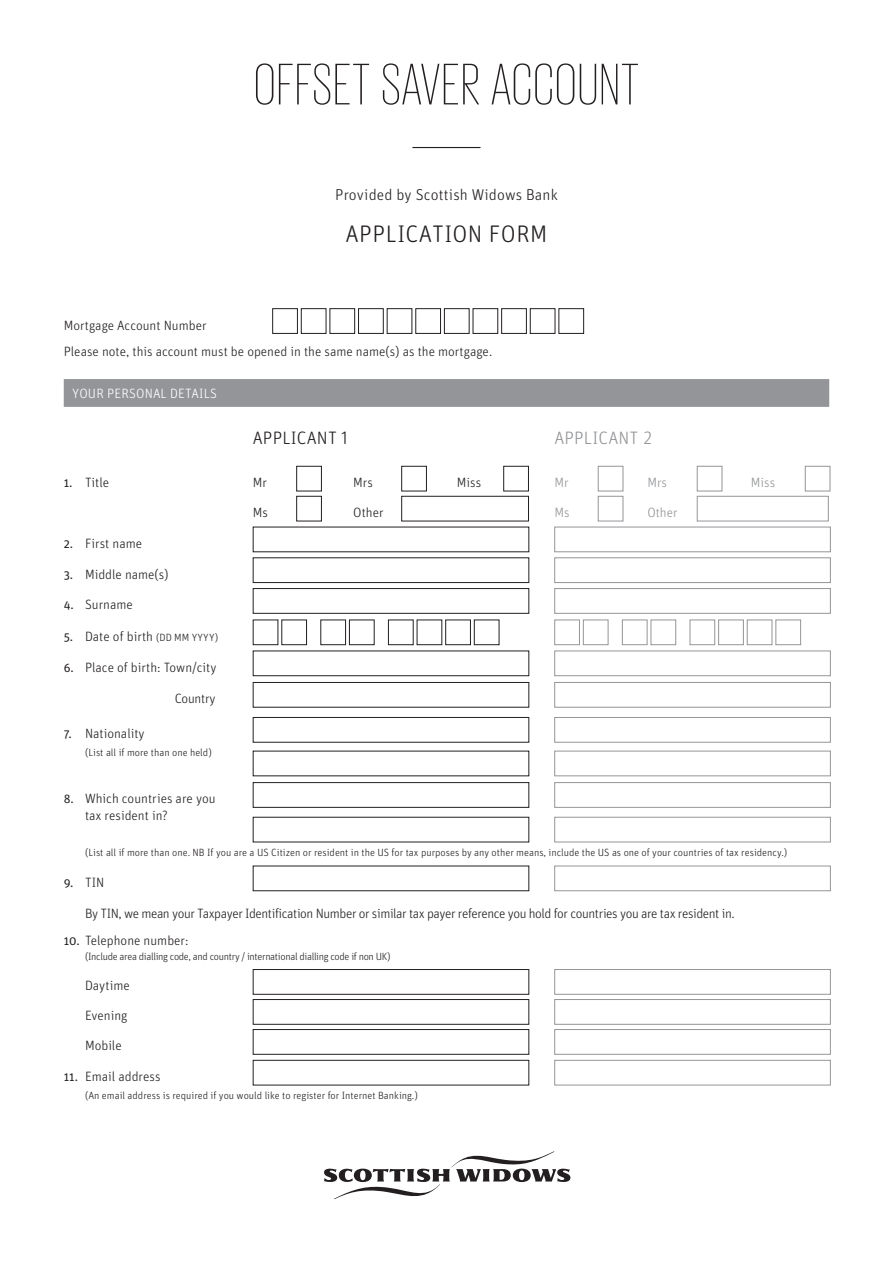
<style>
.page{position:relative;width:893px;height:1263px;background:#fff}
.page>*{position:absolute;margin:0;border:0;box-sizing:border-box;transform-origin:0 0}
.t1{font:200 60px "Giorgio Sans";letter-spacing:.03em;color:#231f20}
.t2{font:300 24px "Unit Rounded Pro";letter-spacing:.02em;color:#231f20}
.Subheading_L2{font:300 18px "Unit Rounded Pro";letter-spacing:.01em;color:#231f20}
.Subheading_L2-2{font:300 18px "Unit Rounded Pro";letter-spacing:.01em;color:#939598}
.t3{font:300 15.75px "Unit Rounded Pro";letter-spacing:.01em;color:#231f20}
.Body_copy{font:300 13.5px "Unit Rounded Pro";color:#231f20}
.Body_copy-2{font:300 13.5px "Unit Rounded Pro";letter-spacing:-.03em;color:#231f20}
.Boxed_Heading{font:300 13.5px "Unit Rounded Pro";letter-spacing:.01em;color:#fff}
.t4{font:300 13.5px "Unit Rounded Pro";color:#939598}
.Body_copy-3{font:300 13.5px "Unit Rounded Pro";letter-spacing:-.02em;color:#231f20}
.Body_copy-4{font:300 10.5px "Unit Rounded Pro";color:#231f20}
.Body_copy-5{font:300 10.5px "Unit Rounded Pro";letter-spacing:-.03em;color:#231f20}
.s1{font-weight:400;font-size:12px}
.s2{font-size:10.5px}
</style>
<div class="page">
<svg style="left:324px;top:1151px;width:246px;height:48px"></svg>
<div style="left:272px;top:308px;width:26px;height:26px;border:1px solid #231f20"></div>
<div style="left:301px;top:308px;width:25px;height:26px;border:1px solid #231f20"></div>
<div style="left:329px;top:308px;width:26px;height:26px;border:1px solid #231f20"></div>
<div style="left:358px;top:308px;width:26px;height:26px;border:1px solid #231f20"></div>
<div style="left:387px;top:308px;width:25px;height:26px;border:1px solid #231f20"></div>
<div style="left:415px;top:308px;width:26px;height:26px;border:1px solid #231f20"></div>
<div style="left:444px;top:308px;width:25px;height:26px;border:1px solid #231f20"></div>
<div style="left:473px;top:308px;width:25px;height:26px;border:1px solid #231f20"></div>
<div style="left:501px;top:308px;width:26px;height:26px;border:1px solid #231f20"></div>
<div style="left:530px;top:308px;width:25px;height:26px;border:1px solid #231f20"></div>
<div style="left:558px;top:308px;width:26px;height:26px;border:1px solid #231f20"></div>
<div style="left:64px;top:379px;width:765px;height:28px;background:#939598"></div>
<div style="left:296px;top:466px;width:26px;height:25px;border:1px solid #231f20"></div>
<div style="left:401px;top:466px;width:26px;height:25px;border:1px solid #231f20"></div>
<div style="left:503px;top:466px;width:26px;height:25px;border:1px solid #231f20"></div>
<div style="left:598px;top:466px;width:25px;height:25px;border:1px solid #939598"></div>
<div style="left:697px;top:466px;width:25px;height:25px;border:1px solid #939598"></div>
<div style="left:805px;top:466px;width:25px;height:25px;border:1px solid #939598"></div>
<div style="left:296px;top:496px;width:26px;height:25px;border:1px solid #231f20"></div>
<div style="left:401px;top:496px;width:128px;height:25px;border:1px solid #231f20"></div>
<div style="left:598px;top:496px;width:25px;height:25px;border:1px solid #939598"></div>
<div style="left:697px;top:496px;width:132px;height:25px;border:1px solid #939598"></div>
<div style="left:554px;top:527px;width:277px;height:25px;border:1px solid #939598"></div>
<div style="left:253px;top:557px;width:276px;height:26px;border:1px solid #231f20"></div>
<div style="left:554px;top:557px;width:277px;height:26px;border:1px solid #939598"></div>
<div style="left:253px;top:588px;width:276px;height:26px;border:1px solid #231f20"></div>
<div style="left:554px;top:588px;width:277px;height:26px;border:1px solid #939598"></div>
<div style="left:281px;top:619px;width:26px;height:26px;border:1px solid #231f20"></div>
<div style="left:320px;top:619px;width:26px;height:26px;border:1px solid #231f20"></div>
<div style="left:349px;top:619px;width:26px;height:26px;border:1px solid #231f20"></div>
<div style="left:388px;top:619px;width:26px;height:26px;border:1px solid #231f20"></div>
<div style="left:445px;top:619px;width:26px;height:26px;border:1px solid #231f20"></div>
<div style="left:474px;top:619px;width:25px;height:26px;border:1px solid #231f20"></div>
<div style="left:554px;top:619px;width:26px;height:26px;border:1px solid #939598"></div>
<div style="left:583px;top:619px;width:25px;height:26px;border:1px solid #939598"></div>
<div style="left:622px;top:619px;width:25px;height:26px;border:1px solid #939598"></div>
<div style="left:650px;top:619px;width:26px;height:26px;border:1px solid #939598"></div>
<div style="left:690px;top:619px;width:25px;height:26px;border:1px solid #939598"></div>
<div style="left:718px;top:619px;width:26px;height:26px;border:1px solid #939598"></div>
<div style="left:747px;top:619px;width:25px;height:26px;border:1px solid #939598"></div>
<div style="left:775px;top:619px;width:26px;height:26px;border:1px solid #939598"></div>
<div style="left:253px;top:650px;width:276px;height:26px;border:1px solid #231f20"></div>
<div style="left:554px;top:650px;width:277px;height:26px;border:1px solid #939598"></div>
<div style="left:253px;top:682px;width:276px;height:25px;border:1px solid #231f20"></div>
<div style="left:554px;top:682px;width:277px;height:25px;border:1px solid #939598"></div>
<div style="left:253px;top:717px;width:276px;height:25px;border:1px solid #231f20"></div>
<div style="left:554px;top:717px;width:277px;height:25px;border:1px solid #939598"></div>
<div style="left:554px;top:751px;width:277px;height:25px;border:1px solid #939598"></div>
<div style="left:253px;top:782px;width:276px;height:26px;border:1px solid #231f20"></div>
<div style="left:554px;top:782px;width:277px;height:26px;border:1px solid #939598"></div>
<div style="left:253px;top:817px;width:276px;height:25px;border:1px solid #231f20"></div>
<div style="left:554px;top:817px;width:277px;height:25px;border:1px solid #939598"></div>
<div style="left:253px;top:865px;width:276px;height:26px;border:1px solid #231f20"></div>
<div style="left:554px;top:865px;width:277px;height:26px;border:1px solid #939598"></div>
<div style="left:253px;top:969px;width:276px;height:26px;border:1px solid #231f20"></div>
<div style="left:554px;top:969px;width:277px;height:26px;border:1px solid #939598"></div>
<div style="left:253px;top:999px;width:276px;height:26px;border:1px solid #231f20"></div>
<div style="left:554px;top:999px;width:277px;height:26px;border:1px solid #939598"></div>
<div style="left:253px;top:1029px;width:276px;height:26px;border:1px solid #231f20"></div>
<div style="left:554px;top:1029px;width:277px;height:26px;border:1px solid #939598"></div>
<div style="left:253px;top:1060px;width:276px;height:25px;border:1px solid #231f20"></div>
<div style="left:554px;top:1060px;width:277px;height:25px;border:1px solid #939598"></div>
<hr style="left:412px;top:147px;width:68px;height:1px;background:#231f20">
<h1 class="t1" style="left:254px;top:56px;width:386px">OFFSET SAVER ACCOUNT</h1>
<p class="t3" style="left:335px;top:185px;width:224px">Provided by Scottish Widows Bank</p>
<h2 class="t2" style="left:345px;top:218px;width:203px">APPLICATION FORM</h2>
<p class="Body_copy" style="left:64px;top:316px;width:144px">Mortgage Account Number</p>
<p class="Body_copy" style="left:64px;top:343px;width:430px">Please note, this account must be opened in the same name(s) as the mortgage.</p>
<p class="Boxed_Heading" style="left:72px;top:385px;width:146px">YOUR PERSONAL DETAILS</p>
<p class="Subheading_L2" style="left:253px;top:427px;width:96px">APPLICANT 1</p>
<p class="Subheading_L2-2" style="left:554px;top:427px;width:100px">APPLICANT 2</p>
<p class="Body_copy" style="left:64px;top:474px;width:47px"><span class="s1">1.</span> Title</p>
<p class="Body_copy" style="left:253px;top:474px;width:16px">Mr</p>
<p class="Body_copy" style="left:353px;top:474px;width:21px">Mrs</p>
<p class="Body_copy" style="left:457px;top:474px;width:26px">Miss</p>
<p class="t4" style="left:554px;top:474px;width:16px">Mr</p>
<p class="t4" style="left:647px;top:474px;width:21px">Mrs</p>
<p class="t4" style="left:751px;top:474px;width:26px">Miss</p>
<p class="Body_copy" style="left:253px;top:504px;width:17px">Ms</p>
<p class="Body_copy" style="left:353px;top:504px;width:32px">Other</p>
<p class="t4" style="left:554px;top:504px;width:17px">Ms</p>
<p class="t4" style="left:647px;top:504px;width:32px">Other</p>
<p class="Body_copy" style="left:64px;top:535px;width:80px"><span class="s1">2.</span> First name</p>
<p class="Body_copy" style="left:64px;top:565px;width:106px"><span class="s1">3.</span> Middle name(s)</p>
<p class="Body_copy" style="left:64px;top:596px;width:71px"><span class="s1">4.</span> Surname</p>
<p class="Body_copy" style="left:64px;top:627px;width:156px"><span class="s1">5.</span> Date of birth <span class="s2">(DD MM YYYY)</span></p>
<p class="Body_copy" style="left:64px;top:658px;width:154px"><span class="s1">6.</span> Place of birth: Town/city</p>
<p class="Body_copy-3" style="left:175px;top:690px;width:42px">Country</p>
<p class="Body_copy" style="left:64px;top:725px;width:82px"><span class="s1">7.</span> Nationality</p>
<p class="Body_copy-4" style="left:85px;top:746px;width:128px">(List all if more than one held)</p>
<p class="Body_copy" style="left:64px;top:790px;width:153px"><span class="s1">8.</span> Which countries are you</p>
<p class="Body_copy" style="left:85px;top:807px;width:84px">tax resident in?</p>
<p class="Body_copy-4" style="left:85px;top:846px;width:704px">(List all if more than one. NB If you are a US Citizen or resident in the US for tax purposes by any other means, include the US as one of your countries of tax residency.)</p>
<p class="Body_copy" style="left:64px;top:873px;width:42px"><span class="s1">9.</span> TIN</p>
<p class="Body_copy-2" style="left:85px;top:904px;width:651px">By TIN, we mean your Taxpayer Identification Number or similar tax payer reference you hold for countries you are tax resident in.</p>
<p class="Body_copy" style="left:64px;top:932px;width:126px"><span class="s1">10.</span> Telephone number:</p>
<p class="Body_copy-5" style="left:85px;top:950px;width:307px">(Include area dialling code, and country / international dialling code if non UK)</p>
<p class="Body_copy" style="left:85px;top:977px;width:46px">Daytime</p>
<p class="Body_copy" style="left:85px;top:1007px;width:44px">Evening</p>
<p class="Body_copy" style="left:85px;top:1037px;width:38px">Mobile</p>
<p class="Body_copy" style="left:64px;top:1068px;width:98px"><span class="s1">11.</span> Email address</p>
<p class="Body_copy-4" style="left:85px;top:1089px;width:334px">(An email address is required if you would like to register for Internet Banking.)</p>
</div>
